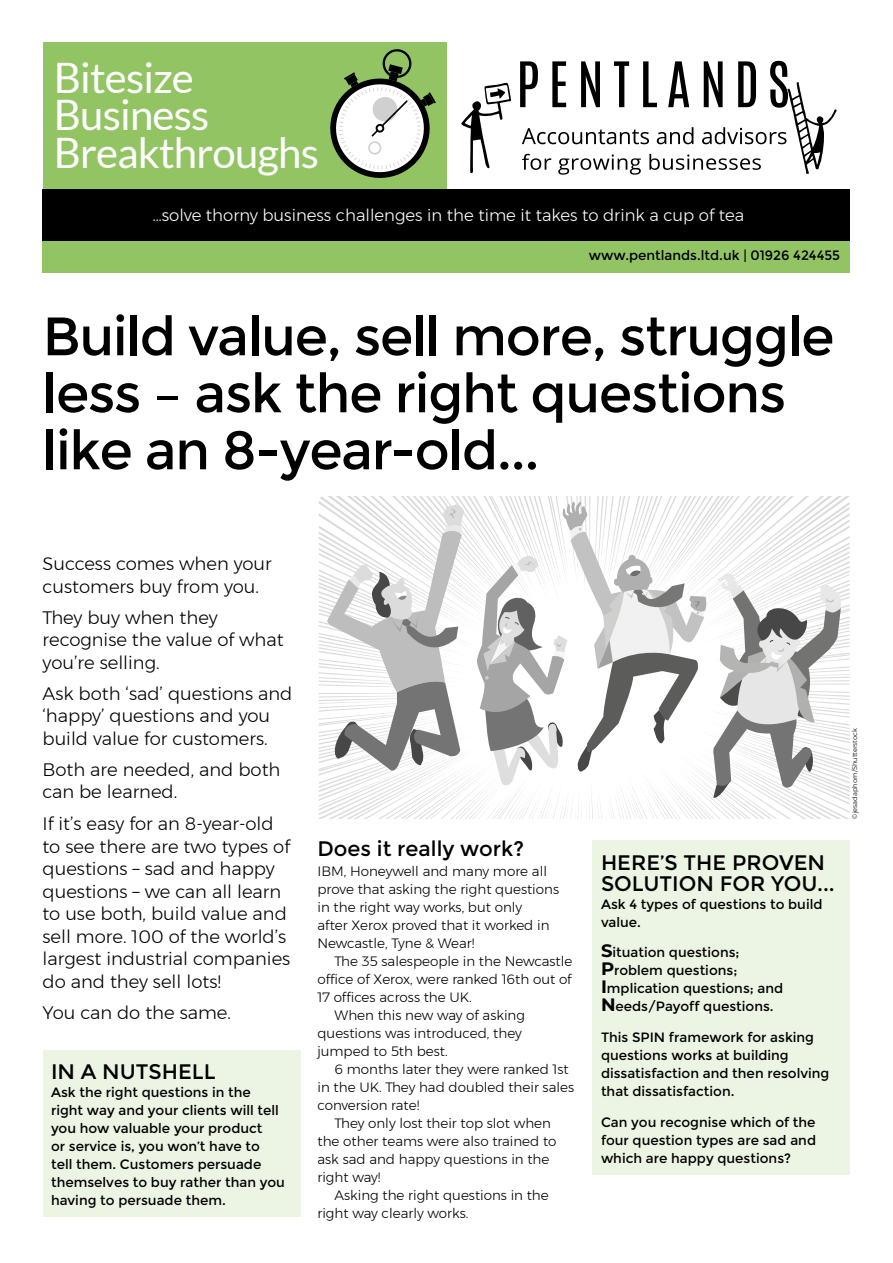
<style>
.page{position:relative;width:893px;height:1263px;background:#fff}
.page>*{position:absolute;margin:0;border:0;box-sizing:border-box;transform-origin:0 0}
.HEADING{font:54px/57px "Montserrat";letter-spacing:-.025em;color:#000}
.t1{font:42px/37.5px "Lato";letter-spacing:-.02em;color:#fff}
.BOXED_HEADING{font:21px/21px "Montserrat";color:#000}
.SUBHEAD{font:21px "Montserrat";color:#000}
.first_para{font:300 18px/22.5px "Montserrat";color:#000}
.HEADING-2{font:300 18px/22.5px "Montserrat";color:#000}
.t2{font:300 16.5px "Montserrat";color:#fff}
.body{font:300 13.5px/18px "Montserrat";color:#000}
.BOXED_PARAGRAPH{font:13.5px/18px "Montserrat";color:#000}
.PHOTO_CREDIT{font:300 6.75px "Montserrat";color:#000}
.s1{font-style:inherit}
.s2{font-weight:700;font-size:18px}
</style>
<div class="page">
<div style="left:43px;top:197px;width:807px;height:76px;background:#93c464"></div>
<div style="left:43px;top:43px;width:403px;height:181px;background:#93c464"></div>
<svg style="left:330px;top:49px;width:106px;height:129px"></svg>
<div style="left:43px;top:189px;width:807px;height:51px;background:#000"></div>
<svg style="left:461px;top:82px;width:50px;height:91px"></svg>
<svg style="left:520px;top:61px;width:317px;height:114px"></svg>
<div style="left:43px;top:1050px;width:257px;height:42px;background:#ecf4e4"></div>
<div style="left:43px;top:1075px;width:257px;height:142px;background:#ecf4e4"></div>
<div style="left:592px;top:841px;width:258px;height:63px;background:#ecf4e4"></div>
<div style="left:592px;top:887px;width:258px;height:51px;background:#ecf4e4"></div>
<div style="left:592px;top:931px;width:258px;height:93px;background:#ecf4e4"></div>
<div style="left:592px;top:1020px;width:258px;height:88px;background:#ecf4e4"></div>
<div style="left:592px;top:1105px;width:258px;height:70px;background:#ecf4e4"></div>
<svg style="left:319px;top:496px;width:531px;height:323px"></svg>
<h2 class="t1" style="left:54px;top:58px;width:267px">Bitesize<br>Business<br>Breakthroughs</h2>
<p class="t2" style="left:153px;top:203px;width:593px">…solve thorny business challenges in the time it takes to drink a cup of tea</p>
<p class="BOXED_PARAGRAPH" style="left:589px;top:247px;width:253px">www.pentlands.ltd.uk | 01926 424455</p>
<p class="HEADING" style="left:43px;top:308px;width:793px">Build value, sell more, struggle less – ask the right questions like an 8-year-old...</p>
<p class="HEADING-2" style="left:43px;top:552px;width:231px">Success comes when your customers buy from you.</p>
<p class="HEADING-2" style="left:43px;top:606px;width:243px">They buy when they recognise the value of what you’re selling.</p>
<p class="HEADING-2" style="left:43px;top:682px;width:251px">Ask both ‘sad<span class="s1">’</span> questions and ‘happy’ questions and you build value for customers.</p>
<p class="HEADING-2" style="left:43px;top:758px;width:239px">Both are needed, and both can be learned.</p>
<p class="first_para" style="left:43px;top:812px;width:249px">If it’s easy for an 8-year-old to see there are two types of questions – sad and happy questions – we can all learn to use both, build value and sell more. 100 of the world’s largest industrial companies do and they sell lots!</p>
<p class="first_para" style="left:43px;top:1000px;width:190px">You can do the same.</p>
<p class="BOXED_HEADING" style="left:51px;top:1061px;width:166px">IN A NUTSHELL</p>
<p class="BOXED_PARAGRAPH" style="left:51px;top:1083px;width:235px">Ask the right questions in the right way and your clients will tell you how valuable your product<br>or service is, you won’t have to<br>tell them. Customers persuade themselves to buy rather than you having to persuade them.</p>
<p class="SUBHEAD" style="left:317px;top:836px;width:208px">Does it really work?</p>
<p class="body" style="left:317px;top:862px;width:243px">IBM, Honeywell and many more all prove that asking the right questions in the right way works, but only<br>after Xerox proved that it worked in<br>Newcastle, Tyne &amp; Wear!</p>
<p class="body" style="left:317px;top:952px;width:256px;text-align:justify;text-indent:17px">The 35 salespeople in the Newcastle office of Xerox, were ranked 16th out of 17 offices across the UK.</p>
<p class="body" style="left:317px;top:1006px;width:209px;text-indent:17px">When this new way of asking questions was introduced, they jumped to 5th best.</p>
<p class="body" style="left:317px;top:1060px;width:258px;text-indent:17px">6 months later they were ranked 1st in the UK. They had doubled their sales conversion rate!</p>
<p class="body" style="left:317px;top:1114px;width:241px;text-indent:17px">They only lost their top slot when the other teams were also trained to ask sad and happy questions in the right way!</p>
<p class="body" style="left:317px;top:1186px;width:233px;text-indent:17px">Asking the right questions in the right way clearly works.</p>
<p class="BOXED_HEADING" style="left:601px;top:852px;width:235px">HERE’S THE PROVEN<br>SOLUTION FOR YOU...</p>
<p class="BOXED_PARAGRAPH" style="left:601px;top:895px;width:223px">Ask 4 types of questions to build value.</p>
<p class="BOXED_PARAGRAPH" style="left:601px;top:944px;width:184px"><span class="s2">S</span>ituation questions;<br><span class="s2">P</span>roblem questions;<br><span class="s2">I</span>mplication questions; and<br><span class="s2">N</span>eeds/Payoff questions.</p>
<p class="BOXED_PARAGRAPH" style="left:601px;top:1028px;width:230px">This SPIN framework for asking questions works at building dissatisfaction and then resolving that dissatisfaction.</p>
<p class="BOXED_PARAGRAPH" style="left:601px;top:1113px;width:217px;text-align:justify">Can you recognise which of the four question types are sad and which are happy questions?</p>
<p class="PHOTO_CREDIT" style="left:849px;top:819px;width:92px;rotate:-90deg">©jesadaphorn/Shutterstock</p>
</div>
